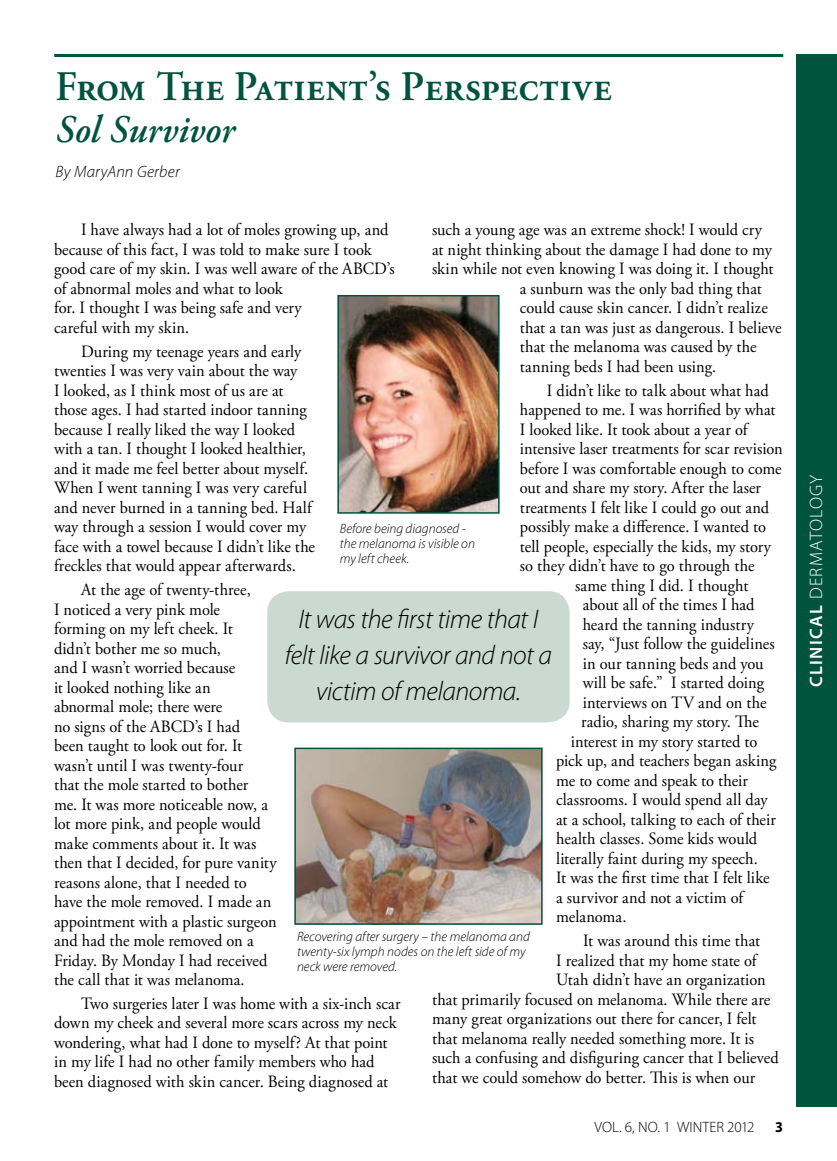
<style>
.page{position:relative;width:837px;height:1161px;background:#fff}
.page>*{position:absolute;margin:0;border:0;box-sizing:border-box;transform-origin:0 0}
.t1{font:600 42px "Adobe Garamond Pro";letter-spacing:.01em;color:#00543d;scale:.95 1}
.t2{font:italic 600 39px "Adobe Garamond Pro";color:#00543d;scale:.95 1}
.t3{font:italic 300 27px/36px "Myriad Pro";letter-spacing:-.02em;color:#000;text-align:center}
.t4{font:300 18px "Myriad Pro";letter-spacing:.07em;color:#fff}
.t5{font:17.25px/19.5px "Adobe Garamond Pro";color:#000;scale:.95 1}
.t6{font:italic 300 16.5px "Myriad Pro";letter-spacing:.01em;color:#000}
.t7{font:300 15px "Myriad Pro";color:#000}
.t8{font:italic 300 13.5px/15px "Myriad Pro";color:#000}
.s1{font-weight:600}
</style>
<div class="page">
<hr style="left:54px;top:54px;width:729px;height:3px;background:#00543d">
<div style="left:796px;top:54px;width:41px;height:1053px;background:#00543d"></div>
<div style="left:267px;top:591px;width:303px;height:131px;background:#cadad3;border-radius:22px"></div>
<img style="left:297px;top:751px;width:243px;height:171px">
<div style="left:294px;top:748px;width:249px;height:177px;border:2px solid #00543d"></div>
<img style="left:340px;top:298px;width:157px;height:213px">
<div style="left:337px;top:295px;width:163px;height:219px;border:2px solid #00543d"></div>
<h1 class="t1" style="left:56px;top:63px;width:587px">From The Patient’s Perspective</h1>
<h2 class="t2" style="left:56px;top:107px;width:190px">Sol Survivor</h2>
<p class="t6" style="left:56px;top:161px;width:126px">By MaryAnn Gerber</p>
<p class="t5" style="left:54px;top:221px;width:360px;text-indent:27px">I have always had a lot of moles growing up, and because of this fact, I was told to make sure I took good care of my skin. I was well aware of the ABCD’s of abnormal moles and what to look<br>for. I thought I was being safe and very<br>careful with my skin.</p>
<p class="t5" style="left:54px;top:342px;width:276px;text-indent:27px">During my teenage years and early twenties I was very vain about the way<br>I looked, as I think most of us are at those ages. I had started indoor tanning because I really liked the way I looked with a tan. I thought I looked healthier, and it made me feel better about myself.<br>When I went tanning I was very careful and never burned in a tanning bed. Half way through a session I would cover my face with a towel because I didn’t like the freckles that would appear afterwards.</p>
<p class="t5" style="left:54px;top:580px;width:236px;text-indent:27px">At the age of twenty-three,<br>I noticed a very pink mole<br>forming on my left cheek. It<br>didn’t bother me so much,<br>and I wasn’t worried because<br>it looked nothing like an<br>abnormal mole; there were<br>no signs of the ABCD’s I had<br>been taught to look out for. It wasn’t until I was twenty-four<br>that the mole started to bother<br>me. It was more noticeable now, a lot more pink, and people would make comments about it. It was then that I decided, for pure vanity reasons alone, that I needed to have the mole removed. I made an appointment with a plastic surgeon and had the mole removed on a<br>Friday. By Monday I had received the call that it was melanoma.</p>
<p class="t5" style="left:54px;top:994px;width:366px;text-indent:27px">Two surgeries later I was home with a six-inch scar down my cheek and several more scars across my neck wondering, what had I done to myself? At that point in my life I had no other family members who had been diagnosed with skin cancer. Being diagnosed at</p>
<p class="t5" style="left:432px;top:221px;width:349px">such a young age was an extreme shock! I would cry</p>
<p class="t5" style="left:432px;top:240px;width:359px">at night thinking about the damage I had done to my</p>
<p class="t5" style="left:432px;top:260px;width:361px">skin while not even knowing I was doing it. I thought</p>
<p class="t5" style="left:520px;top:279px;width:256px">a sunburn was the only bad thing that</p>
<p class="t5" style="left:520px;top:299px;width:263px">could cause skin cancer. I didn’t realize</p>
<p class="t5" style="left:520px;top:318px;width:277px">that a tan was just as dangerous. I believe</p>
<p class="t5" style="left:520px;top:338px;width:251px">that the melanoma was caused by the</p>
<p class="t5" style="left:520px;top:357px;width:208px">tanning beds I had been using.</p>
<p class="t5" style="left:547px;top:381px;width:235px">I didn’t like to talk about what had</p>
<p class="t5" style="left:520px;top:401px;width:271px">happened to me. I was horrified by what</p>
<p class="t5" style="left:520px;top:420px;width:241px">I looked like. It took about a year of</p>
<p class="t5" style="left:520px;top:440px;width:278px">intensive laser treatments for scar revision</p>
<p class="t5" style="left:520px;top:459px;width:277px">before I was comfortable enough to come</p>
<p class="t5" style="left:520px;top:479px;width:255px">out and share my story. After the laser</p>
<p class="t5" style="left:520px;top:498px;width:264px">treatments I felt like I could go out and</p>
<p class="t5" style="left:520px;top:518px;width:261px">possibly make a difference. I wanted to</p>
<p class="t5" style="left:520px;top:537px;width:266px">tell people, especially the kids, my story</p>
<p class="t5" style="left:520px;top:557px;width:249px">so they didn’t have to go through the</p>
<p class="t5" style="left:575px;top:576px;width:184px">same thing I did. I thought</p>
<p class="t5" style="left:583px;top:596px;width:182px">about all of the times I had</p>
<p class="t5" style="left:583px;top:615px;width:182px">heard the tanning industry</p>
<p class="t5" style="left:583px;top:635px;width:204px">say, “Just follow the guidelines</p>
<p class="t5" style="left:583px;top:654px;width:192px">in our tanning beds and you</p>
<p class="t5" style="left:583px;top:674px;width:193px">will be safe.” I started doing</p>
<p class="t5" style="left:583px;top:693px;width:195px">interviews on TV and on the</p>
<p class="t5" style="left:581px;top:713px;width:188px">radio, sharing my story. The</p>
<p class="t5" style="left:571px;top:732px;width:198px">interest in my story started to</p>
<p class="t5" style="left:556px;top:752px;width:234px">pick up, and teachers began asking</p>
<p class="t5" style="left:556px;top:771px;width:203px">me to come and speak to their</p>
<p class="t5" style="left:556px;top:791px;width:224px">classrooms. I would spend all day</p>
<p class="t5" style="left:556px;top:810px;width:233px">at a school, talking to each of their</p>
<p class="t5" style="left:556px;top:830px;width:213px">health classes. Some kids would</p>
<p class="t5" style="left:556px;top:849px;width:214px">literally faint during my speech.</p>
<p class="t5" style="left:556px;top:869px;width:226px">It was the first time that I felt like</p>
<p class="t5" style="left:556px;top:888px;width:198px">a survivor and not a victim of</p>
<p class="t5" style="left:556px;top:908px;width:76px">melanoma.</p>
<p class="t5" style="left:583px;top:931px;width:188px">It was around this time that</p>
<p class="t5" style="left:556px;top:951px;width:213px">I realized that my home state of</p>
<p class="t5" style="left:556px;top:970px;width:222px">Utah didn’t have an organization</p>
<p class="t5" style="left:432px;top:990px;width:358px">that primarily focused on melanoma. While there are</p>
<p class="t5" style="left:432px;top:1009px;width:343px">many great organizations out there for cancer, I felt</p>
<p class="t5" style="left:432px;top:1029px;width:341px">that melanoma really needed something more. It is</p>
<p class="t5" style="left:432px;top:1048px;width:367px">such a confusing and disfiguring cancer that I believed</p>
<p class="t5" style="left:432px;top:1068px;width:342px">that we could somehow do better. This is when our</p>
<p class="t8" style="left:340px;top:521px;width:137px">Before being diagnosed - the melanoma is visible on my left cheek.</p>
<h3 class="t3" style="left:285px;top:601px;width:269px">It was the first time that I felt like a survivor and not a victim of melanoma.</h3>
<p class="t8" style="left:297px;top:929px;width:234px">Recovering after surgery – the melanoma and twenty-six lymph nodes on the left side of my neck were removed.</p>
<p class="t7" style="left:595px;top:1118px;width:161px">Vol. 6, No. 1 WINTER 2012</p>
<p class="t4" style="left:805px;top:687px;width:212px;rotate:-90deg"><span class="s1">CLINICAL</span> Dermatology</p>
</div>
